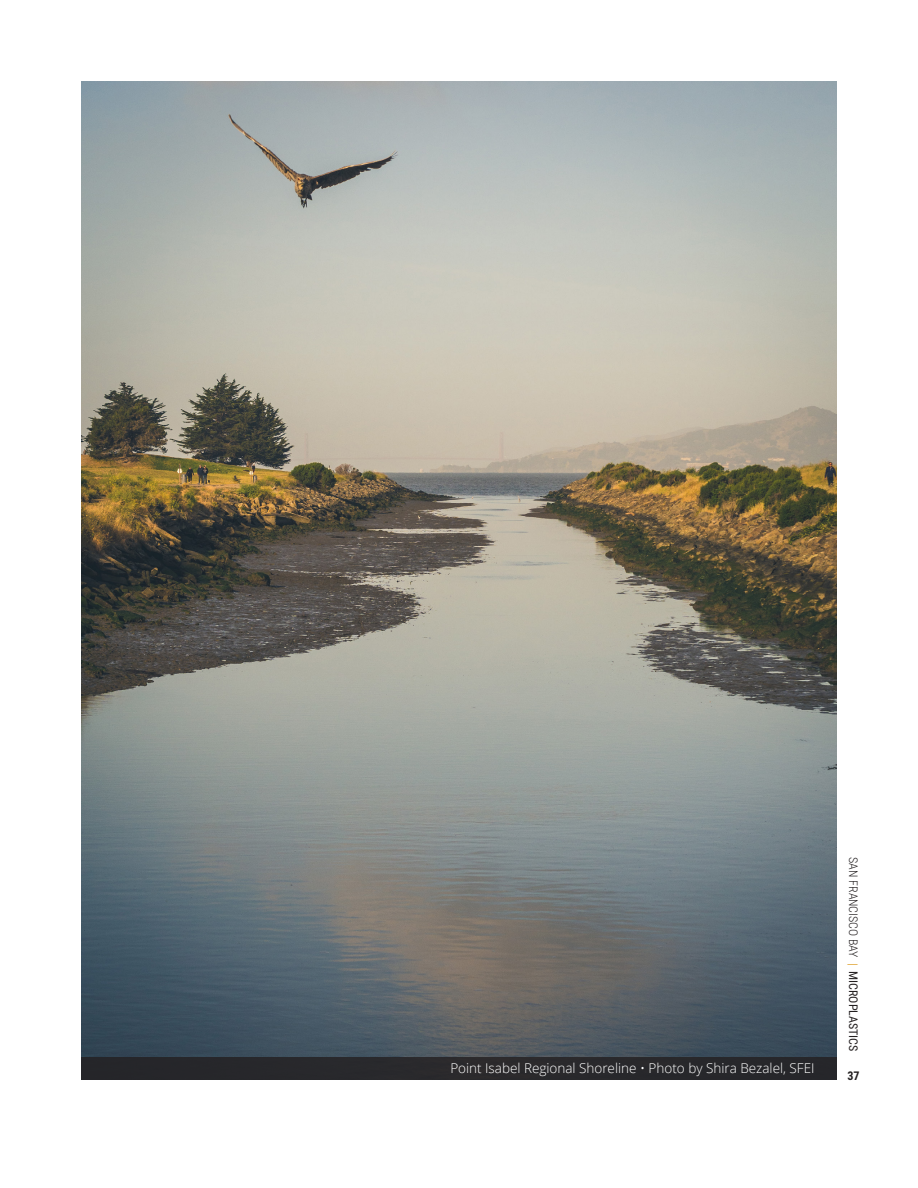
<style>
.page{position:relative;width:918px;height:1188px;background:#fff}
.page>*{position:absolute;margin:0;border:0;box-sizing:border-box;transform-origin:0 0}
.BT__Body_Text__MMP{font:300 13.5px "Open Sans";color:#fff}
.t1{font:300 12px "Roboto Condensed";color:#231f20}
.t2{font:700 12px "Roboto Condensed";color:#231f20}
.s1{color:#d88e04}
.s2{font-weight:400}
</style>
<div class="page">
<img style="left:81px;top:81px;width:756px;height:977px">
<div style="left:81px;top:1058px;width:756px;height:22px;background:#27282b"></div>
<p class="BT__Body_Text__MMP" style="left:450px;top:1059px;width:366px">Point Isabel Regional Shoreline • Photo by Shira Bezalel, SFEI</p>
<p class="t1" style="left:862px;top:857px;width:196px;rotate:90deg">SAN FRANCISCO BAY <span class="s1">|</span> <span class="s2">MICROPLASTICS</span></p>
<p class="t2" style="left:847px;top:1067px;width:14px">37</p>
</div>
